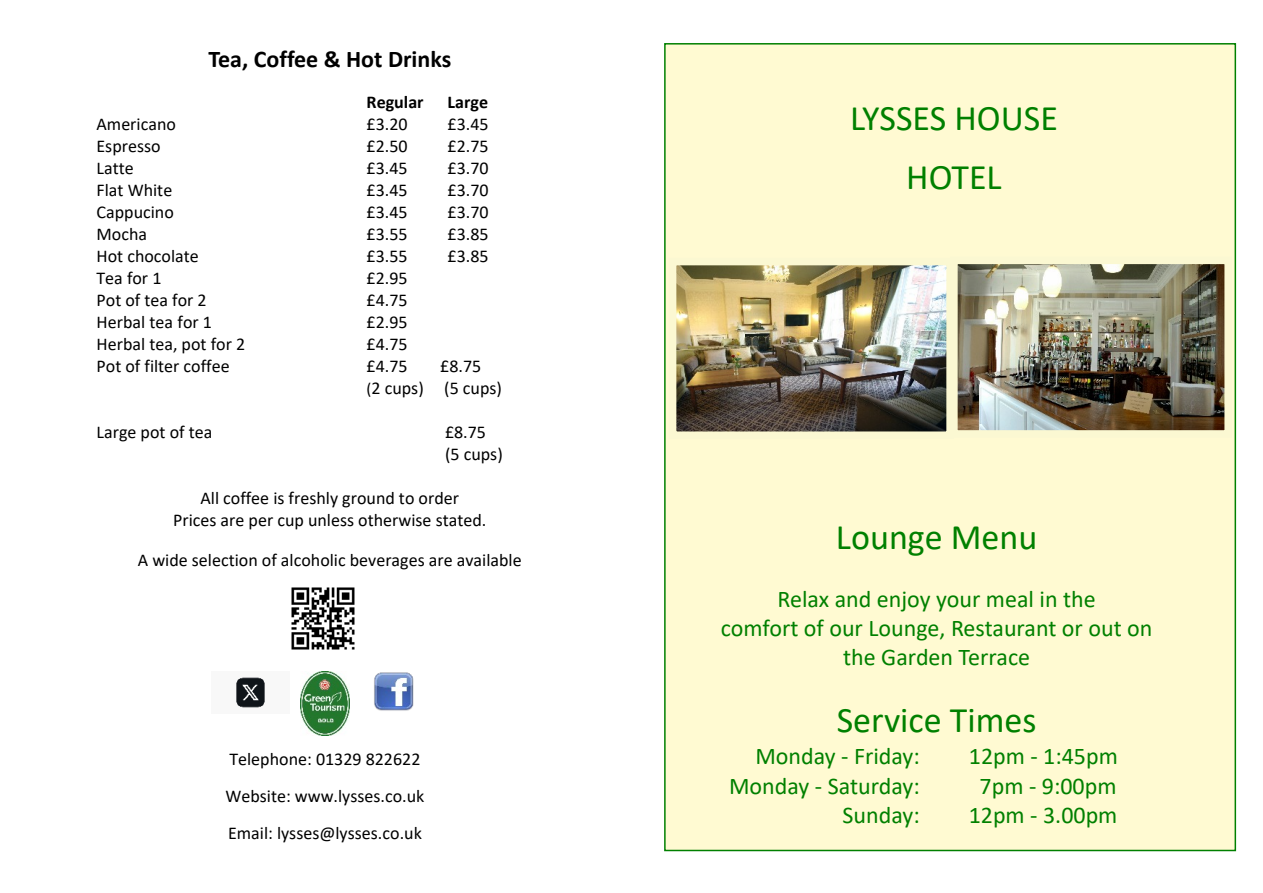
<style>
.page{position:relative;width:1263px;height:893px;background:#fff}
.page>*{position:absolute;margin:0;border:0;box-sizing:border-box;transform-origin:0 0}
.t1{font:36px/58.9px "Calibri";color:#008000;text-align:center}
.t2{font:24px/29.2px "Calibri";color:#008000;text-align:center}
.t3{font:700 24px "Calibri";color:#000}
.t4{font:18px/22px "Calibri";color:#000}
.t5{font:700 18px "Calibri";color:#000}
.s1{font-size:16.5px}
</style>
<div class="page">
<img style="left:291px;top:587px;width:64px;height:63px">
<div style="left:665px;top:44px;width:570px;height:806px;background:#fffad2"></div>
<img style="left:678px;top:267px;width:267px;height:163px">
<div style="left:669px;top:258px;width:285px;height:181px;border:8px solid #fbf8d2"></div>
<img style="left:959px;top:266px;width:264px;height:163px">
<div style="left:950px;top:257px;width:282px;height:181px;border:8px solid #fbf8d2"></div>
<img style="left:300px;top:671px;width:50px;height:65px">
<img style="left:374px;top:673px;width:40px;height:38px">
<img style="left:236px;top:677px;width:29px;height:31px">
<h2 class="t3" style="left:208px;top:49px;width:244px">Tea, Coffee &amp; Hot Drinks</h2>
<p class="t5" style="left:367px;top:95px;width:59px">Regular</p>
<p class="t5" style="left:448px;top:95px;width:42px">Large</p>
<p class="t4" style="left:97px;top:115px;width:81px">Americano</p>
<p class="t4" style="left:367px;top:115px;width:43px">£3.20</p>
<p class="t4" style="left:448px;top:115px;width:43px">£3.45</p>
<p class="t4" style="left:97px;top:137px;width:66px">Espresso</p>
<p class="t4" style="left:367px;top:137px;width:43px">£2.50</p>
<p class="t4" style="left:448px;top:137px;width:43px">£2.75</p>
<p class="t4" style="left:97px;top:159px;width:39px">Latte</p>
<p class="t4" style="left:367px;top:159px;width:43px">£3.45</p>
<p class="t4" style="left:448px;top:159px;width:43px">£3.70</p>
<p class="t4" style="left:97px;top:181px;width:77px">Flat White</p>
<p class="t4" style="left:367px;top:181px;width:43px">£3.45</p>
<p class="t4" style="left:448px;top:181px;width:43px">£3.70</p>
<p class="t4" style="left:97px;top:203px;width:79px">Cappucino</p>
<p class="t4" style="left:367px;top:203px;width:43px">£3.45</p>
<p class="t4" style="left:448px;top:203px;width:43px">£3.70</p>
<p class="t4" style="left:97px;top:225px;width:52px">Mocha</p>
<p class="t4" style="left:367px;top:225px;width:43px">£3.55</p>
<p class="t4" style="left:448px;top:225px;width:43px">£3.85</p>
<p class="t4" style="left:97px;top:247px;width:104px">Hot chocolate</p>
<p class="t4" style="left:367px;top:247px;width:43px">£3.55</p>
<p class="t4" style="left:448px;top:247px;width:43px">£3.85</p>
<p class="t4" style="left:97px;top:269px;width:66px">Tea for 1</p>
<p class="t4" style="left:367px;top:269px;width:43px">£2.95</p>
<p class="t4" style="left:97px;top:291px;width:112px">Pot of tea for 2</p>
<p class="t4" style="left:367px;top:291px;width:43px">£4.75</p>
<p class="t4" style="left:97px;top:313px;width:117px">Herbal tea for 1</p>
<p class="t4" style="left:367px;top:313px;width:43px">£2.95</p>
<p class="t4" style="left:97px;top:335px;width:150px">Herbal tea, pot for 2</p>
<p class="t4" style="left:367px;top:335px;width:43px">£4.75</p>
<p class="t4" style="left:97px;top:357px;width:135px">Pot of filter coffee</p>
<p class="t4" style="left:367px;top:357px;width:43px">£4.75</p>
<p class="t4" style="left:367px;top:357px;width:137px;text-indent:74px">£8.75<br><span class="s1">(</span>2 cups) (5 cups)</p>
<p class="t4" style="left:97px;top:423px;width:117px">Large pot of tea</p>
<p class="t4" style="left:445px;top:423px;width:59px">£8.75 (5 cups)</p>
<p class="t4" style="left:173px;top:489px;width:315px;text-align:center">All coffee is freshly ground to order<br>Prices are per cup unless otherwise stated.</p>
<p class="t4" style="left:138px;top:551px;width:385px">A wide selection of alcoholic beverages are available</p>
<p class="t4" style="left:225px;top:742px;width:201px;line-height:37px">Telephone: 01329 822622<br>Website: www.lysses.co.uk<br>Email: lysses@lysses.co.uk</p>
<h1 class="t1" style="left:850px;top:92px;width:209px">LYSSES HOUSE<br>HOTEL</h1>
<h1 class="t1" style="left:836px;top:510px;width:203px">Lounge Menu</h1>
<h2 class="t2" style="left:721px;top:586px;width:433px">Relax and enjoy your meal in the<br>comfort of our Lounge, Restaurant or out on the Garden Terrace</h2>
<h1 class="t1" style="left:837px;top:693px;width:201px">Service Times</h1>
<h2 class="t2" style="left:755px;top:744px;width:166px">Monday - Friday:</h2>
<h2 class="t2" style="left:969px;top:744px;width:151px">12pm - 1:45pm</h2>
<h2 class="t2" style="left:729px;top:773px;width:192px">Monday - Saturday:</h2>
<h2 class="t2" style="left:980px;top:773px;width:138px">7pm - 9:00pm</h2>
<h2 class="t2" style="left:842px;top:802px;width:79px">Sunday:</h2>
<h2 class="t2" style="left:969px;top:802px;width:150px">12pm - 3.00pm</h2>
</div>
